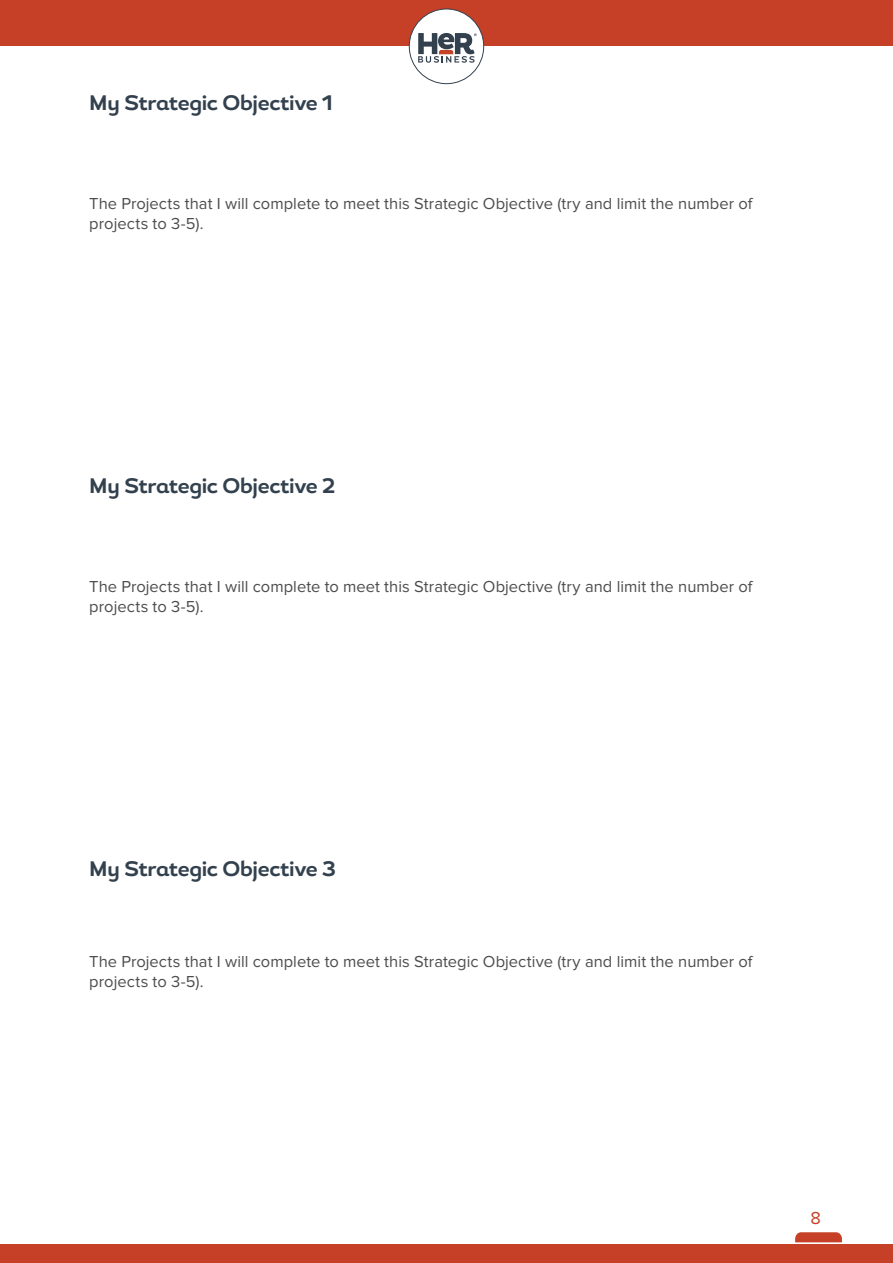
<style>
.page{position:relative;width:893px;height:1263px;background:#fff}
.page>*{position:absolute;margin:0;border:0;box-sizing:border-box;transform-origin:0 0}
.t1{font:700 21px "Magallanes";letter-spacing:-.02em;color:#33414e}
.t2{font:18px "Proxima Nova";color:#c54027}
.t3{font:16.5px/19.8px "Proxima Nova";letter-spacing:.005em;color:#4d4d4f}
</style>
<div class="page">
<div style="left:0;top:0;width:893px;height:46px;background:#c54027"></div>
<svg style="left:795px;top:1232px;width:47px;height:10px"></svg>
<div style="left:0;top:1244px;width:893px;height:19px;background:#c54027"></div>
<div style="left:409px;top:9px;width:75px;height:75px;background:#fff;border-radius:50%"></div>
<svg style="left:418px;top:33px;width:59px;height:30px"></svg>
<div style="left:409px;top:9px;width:75px;height:75px;border:1px solid #33414e;border-radius:50%"></div>
<p class="t1" style="left:89px;top:90px;width:245px">My Strategic Objective 1</p>
<p class="t3" style="left:89px;top:195px;width:665px">The Projects that I will complete to meet this Strategic Objective (try and limit the number of projects to 3-5).</p>
<p class="t1" style="left:89px;top:472px;width:248px">My Strategic Objective 2</p>
<p class="t3" style="left:89px;top:577px;width:665px">The Projects that I will complete to meet this Strategic Objective (try and limit the number of projects to 3-5).</p>
<p class="t1" style="left:89px;top:855px;width:248px">My Strategic Objective 3</p>
<p class="t3" style="left:89px;top:952px;width:665px">The Projects that I will complete to meet this Strategic Objective (try and limit the number of projects to 3-5).</p>
<p class="t2" style="left:811px;top:1209px;width:12px">8</p>
</div>
